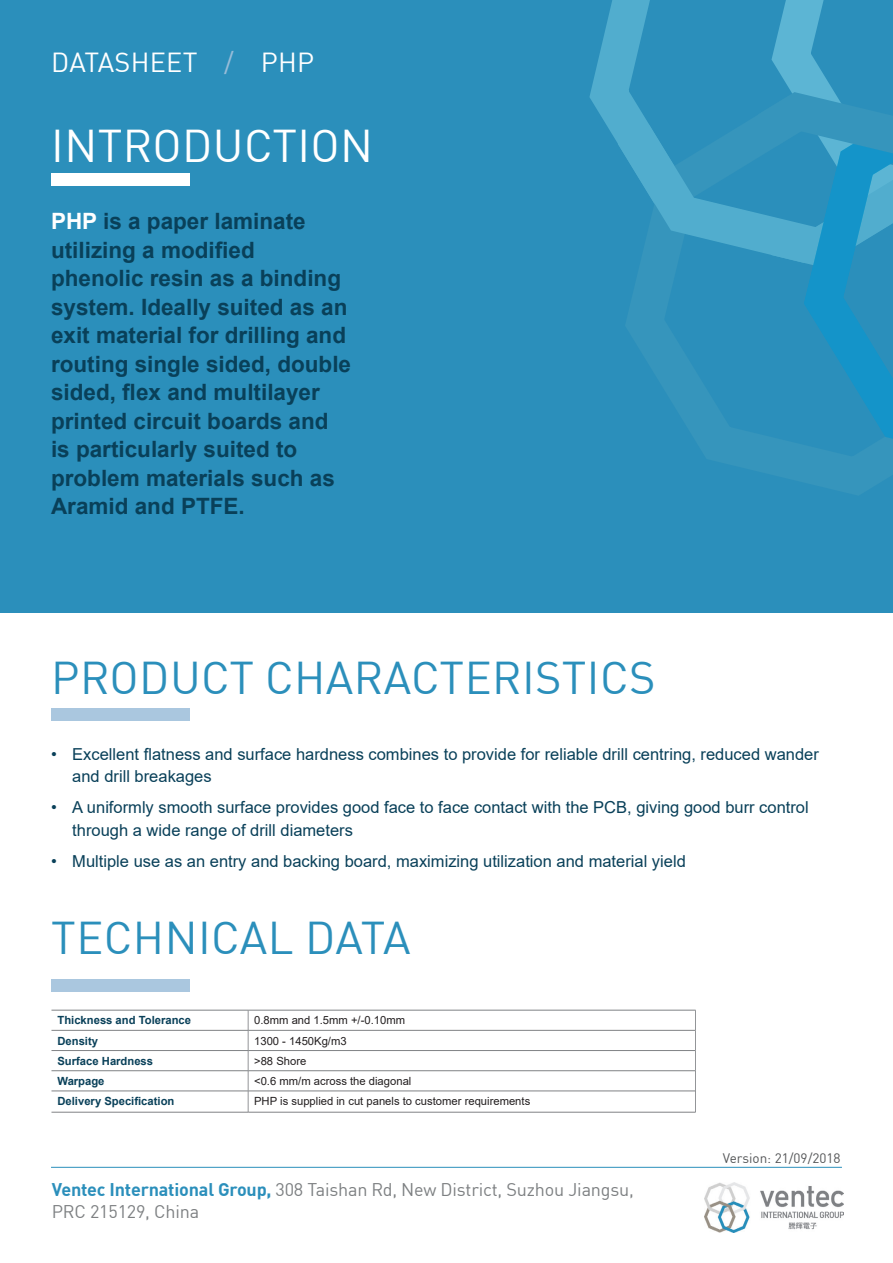
<style>
.page{position:relative;width:893px;height:1263px;background:#fff}
.page>*{position:absolute;margin:0;border:0;box-sizing:border-box;transform-origin:0 0}
.t1{font:45px "DINOT";letter-spacing:.01em;color:#2b8fbb}
.t2{font:45px "DINOT";letter-spacing:.01em;color:#fff}
.t3{font:27px "DINOT";letter-spacing:.01em;color:#fff}
.t4{font:700 22.5px/28.5px "Arial";color:#094059}
.t5{font:18px/21.6px "DINOT";letter-spacing:-.01em;color:#7d8082}
.t6{font:16.5px/22.5px "Arial";color:#094059}
.t7{font:13.5px "DINOT";color:#545557}
.t8{font:11.25px "Arial";color:#231f20}
.t9{font:700 11.25px "Arial";color:#094059}
.s1{color:#97bcd8}
.s2{color:#fff}
.s3{font-weight:700;color:#2b8fbb}
</style>
<div class="page">
<div style="left:0;top:0;width:893px;height:612px;background:#2b8fbb"></div>
<svg style="left:626px;top:289px;width:235px;height:206px"></svg>
<svg style="left:824px;top:486px;width:49px;height:7px"></svg>
<svg style="left:784px;top:313px;width:109px;height:173px"></svg>
<svg style="left:589px;top:0;width:128px;height:289px"></svg>
<svg style="left:717px;top:0;width:176px;height:313px"></svg>
<div style="left:51px;top:173px;width:139px;height:13px;background:#fff"></div>
<div style="left:51px;top:708px;width:139px;height:13px;background:#aac7df"></div>
<div style="left:51px;top:979px;width:139px;height:13px;background:#aac7df"></div>
<hr style="left:51px;top:1167px;width:791px;height:1px;background:#2b8fbb">
<svg style="left:248px;top:1011px;width:1px;height:101px"></svg>
<svg style="left:695px;top:1011px;width:1px;height:101px"></svg>
<hr style="left:51px;top:1010px;width:197px;height:1px;background:#808285">
<hr style="left:248px;top:1010px;width:448px;height:1px;background:#808285">
<hr style="left:51px;top:1030px;width:197px;height:1px;background:#808285">
<hr style="left:248px;top:1030px;width:447px;height:1px;background:#808285">
<hr style="left:51px;top:1050px;width:197px;height:1px;background:#808285">
<hr style="left:51px;top:1070px;width:197px;height:1px;background:#808285">
<hr style="left:51px;top:1091px;width:197px;height:1px;background:#808285">
<hr style="left:51px;top:1112px;width:197px;height:1px;background:#808285">
<hr style="left:248px;top:1050px;width:447px;height:1px;background:#808285">
<hr style="left:248px;top:1070px;width:447px;height:1px;background:#808285">
<hr style="left:248px;top:1091px;width:447px;height:1px;background:#808285">
<hr style="left:248px;top:1112px;width:448px;height:1px;background:#808285">
<img style="left:705px;top:1183px;width:138px;height:50px">
<h2 class="t3" style="left:51px;top:41px;width:264px">DATASHEET <span class="s1">/</span> PHP</h2>
<h1 class="t2" style="left:51px;top:111px;width:323px">INTRODUCTION</h1>
<p class="t4" style="left:51px;top:207px;width:302px"><span class="s2">PHP</span> is a paper laminate utilizing a modified phenolic resin as a binding system. Ideally suited as an exit material for drilling and routing single sided, double sided, flex and multilayer printed circuit boards and is particularly suited to problem materials such as<br>Aramid and PTFE.</p>
<h1 class="t1" style="left:51px;top:644px;width:606px">PRODUCT CHARACTERISTICS</h1>
<p class="t6" style="left:72px;top:743px;width:748px;text-indent:-21px">• Excellent flatness and surface hardness combines to provide for reliable drill centring, reduced wander and drill breakages</p>
<p class="t6" style="left:72px;top:796px;width:738px;text-indent:-21px">• A uniformly smooth surface provides good face to face contact with the PCB, giving good burr control through a wide range of drill diameters</p>
<p class="t6" style="left:51px;top:850px;width:636px">• Multiple use as an entry and backing board, maximizing utilization and material yield</p>
<h1 class="t1" style="left:51px;top:904px;width:361px">TECHNICAL DATA</h1>
<p class="t9" style="left:57px;top:1012px;width:135px">Thickness and Tolerance</p>
<p class="t8" style="left:254px;top:1013px;width:152px">0.8mm and 1.5mm +/-0.10mm</p>
<p class="t9" style="left:57px;top:1033px;width:42px">Density</p>
<p class="t8" style="left:254px;top:1033px;width:94px">1300 - 1450Kg/m3</p>
<p class="t9" style="left:57px;top:1053px;width:97px">Surface Hardness</p>
<p class="t8" style="left:254px;top:1053px;width:54px">&gt;88 Shore</p>
<p class="t9" style="left:57px;top:1073px;width:49px">Warpage</p>
<p class="t8" style="left:254px;top:1073px;width:159px">&lt;0.6 mm/m across the diagonal</p>
<p class="t9" style="left:57px;top:1093px;width:118px">Delivery Specification</p>
<p class="t8" style="left:254px;top:1093px;width:278px">PHP is supplied in cut panels to customer requirements</p>
<p class="t5" style="left:52px;top:1177px;width:584px"><span class="s3">Ventec International Group,</span> 308 Taishan Rd, New District, Suzhou Jiangsu,<br>PRC 215129, China</p>
<p class="t7" style="left:723px;top:1147px;width:119px">Version: 21/09/2018</p>
</div>
